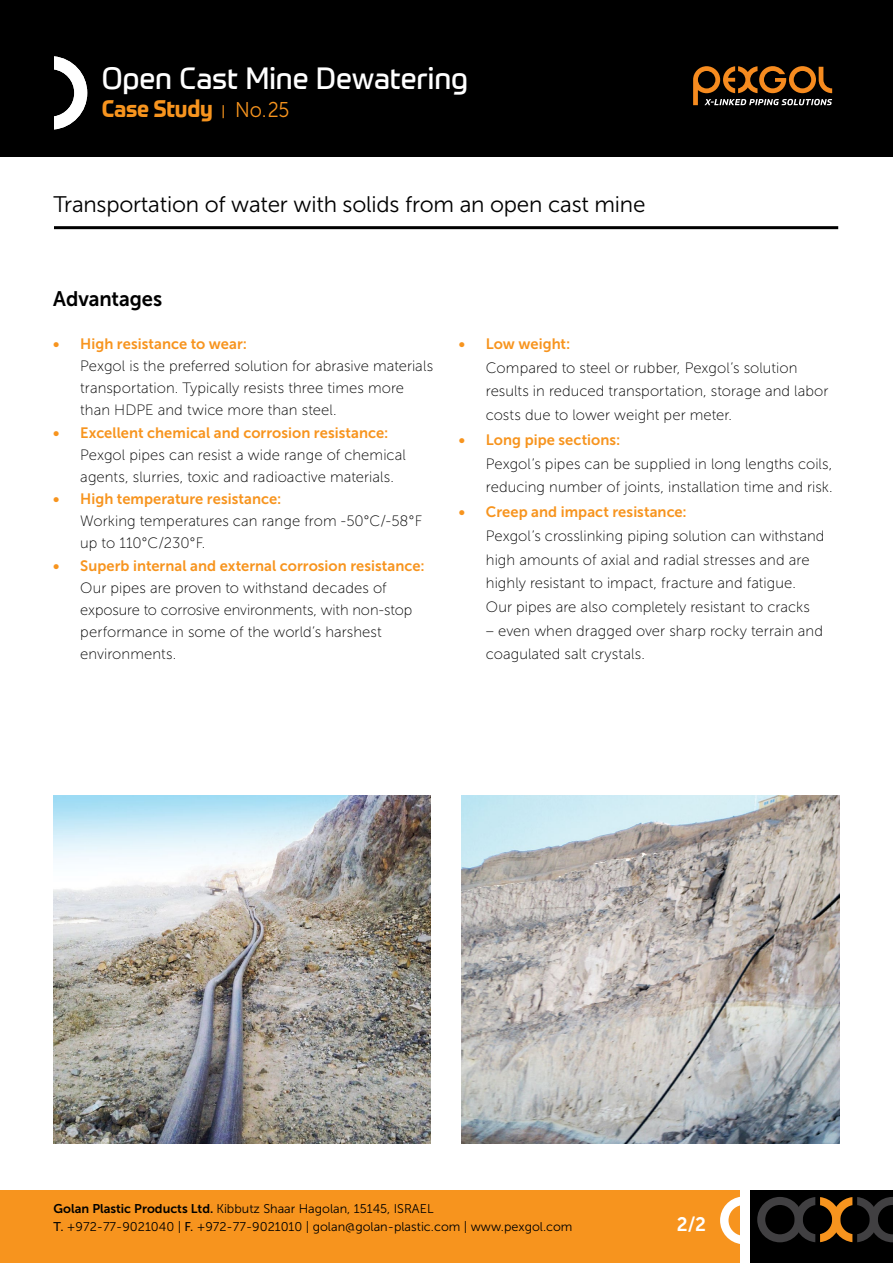
<style>
.page{position:relative;width:893px;height:1263px;background:#fff}
.page>*{position:absolute;margin:0;border:0;box-sizing:border-box;transform-origin:0 0}
.t1{font:30px "Prometo";letter-spacing:-.005em;color:#fff}
.t2{font:700 23.4px "Prometo";letter-spacing:-.01em;color:#f7941e;scale:.92 1}
.t3{font:22.5px "Museo Sans 300";letter-spacing:-.01em;color:#000}
.t4{font:21.3px "Museo Sans 300";color:#f7941e;scale:.92 1}
.t5{font:21px "Museo Sans 700";letter-spacing:-.005em;color:#000;scale:.96 1}
.t6{font:19.5px "Museo Sans 700";color:#fff;scale:.96 1}
.t7{font:15px/21.9px "Museo Sans 100";letter-spacing:.005em;color:#000}
.t8{font:15px "Museo Sans 700";letter-spacing:.005em;color:#f7941e}
.t9{font:13.8px "Museo Sans 300";color:#f7941e;scale:1.35 1}
.t10{font:12.6px/18.3px "Museo Sans 300";color:#000}
.s1{font-family:"Museo Sans 700"}
.s2{font-family:"Museo Sans 500"}
</style>
<div class="page">
<div style="left:0;top:1190px;width:740px;height:73px;background:#f7941e"></div>
<svg style="left:720px;top:1196px;width:20px;height:48px"></svg>
<div style="left:750px;top:1190px;width:143px;height:73px;background:#000"></div>
<svg style="left:757px;top:1197px;width:136px;height:45px"></svg>
<div style="left:0;top:0;width:893px;height:156px;background:#000"></div>
<svg style="left:54px;top:56px;width:33px;height:73px"></svg>
<svg style="left:693px;top:66px;width:139px;height:39px"></svg>
<hr style="left:54px;top:226px;width:784px;height:3px;background:#000">
<img style="left:462px;top:795px;width:377px;height:349px">
<img style="left:53px;top:795px;width:378px;height:349px">
<h1 class="t1" style="left:102px;top:60px;width:368px">Open Cast Mine Dewatering</h1>
<h2 class="t2" style="left:102px;top:94px;width:122px">Case Study</h2>
<p class="t9" style="left:221px;top:104px;width:5px">|</p>
<h3 class="t4" style="left:235px;top:98px;width:60px">No.25</h3>
<h3 class="t3" style="left:54px;top:192px;width:593px">Transportation of water with solids from an open cast mine</h3>
<h3 class="t5" style="left:53px;top:287px;width:115px">Advantages</h3>
<p class="t8" style="left:80px;top:336px;width:168px">High resistance to wear:</p>
<p class="t8" style="left:53px;top:336px;width:8px">•</p>
<p class="t8" style="left:53px;top:425px;width:8px">•</p>
<p class="t8" style="left:53px;top:490px;width:8px">•</p>
<p class="t8" style="left:53px;top:557px;width:8px">•</p>
<p class="t7" style="left:80px;top:355px;width:354px">Pexgol is the preferred solution for abrasive materials transportation. Typically resists three times more than HDPE and twice more than steel.</p>
<p class="t8" style="left:80px;top:425px;width:309px">Excellent chemical and corrosion resistance:</p>
<p class="t7" style="left:80px;top:444px;width:327px">Pexgol pipes can resist a wide range of chemical agents, slurries, toxic and radioactive materials.</p>
<p class="t8" style="left:80px;top:490px;width:203px">High temperature resistance:</p>
<p class="t7" style="left:80px;top:510px;width:343px">Working temperatures can range from -50°C/-58°F up to 110°C/230° .F</p>
<p class="t8" style="left:80px;top:557px;width:346px">Superb internal and external corrosion resistance:</p>
<p class="t7" style="left:80px;top:577px;width:333px">Our pipes are proven to withstand decades of exposure to corrosive environments, with non-stop performance in some of the world s’ harshest environments.</p>
<p class="t8" style="left:459px;top:336px;width:8px">•</p>
<p class="t8" style="left:459px;top:432px;width:8px">•</p>
<p class="t8" style="left:459px;top:504px;width:8px">•</p>
<p class="t8" style="left:486px;top:336px;width:86px">Low weight:</p>
<p class="t7" style="left:486px;top:356px;width:344px;line-height:23.5px">Compared to steel or rubber, Pexgol s’ solution results in reduced transportation, storage and labor costs due to lower weight per meter.</p>
<p class="t8" style="left:486px;top:432px;width:136px">Long pipe sections:</p>
<p class="t7" style="left:486px;top:452px;width:348px;line-height:23.5px">Pexgol s’ pipes can be supplied in long lengths coils, reducing number of joints, installation time and risk.</p>
<p class="t8" style="left:486px;top:504px;width:202px">Creep and impact resistance:</p>
<p class="t7" style="left:486px;top:524px;width:340px;line-height:23.5px">Pexgol s’ crosslinking piping solution can withstand high amounts of axial and radial stresses and are highly resistant to impact, fracture and fatigue.<br>Our pipes are also completely resistant to cracks</p>
<p class="t7" style="left:486px;top:619px;width:339px;line-height:23.5px">– even when dragged over sharp rocky terrain and coagulated salt crystals.</p>
<p class="t10" style="left:54px;top:1199px;width:520px"><span class="s1">Golan Plastic Products Ltd.</span> Kibbutz Shaar Hagolan, 15145, ISRAEL<br><span class="s2">.T</span> +972-77-9021040 | <span class="s2">.F</span> +972-77-9021010 | golan@golan-plastic.com | www.pexgol.com</p>
<h3 class="t6" style="left:677px;top:1213px;width:32px">2/2</h3>
</div>
